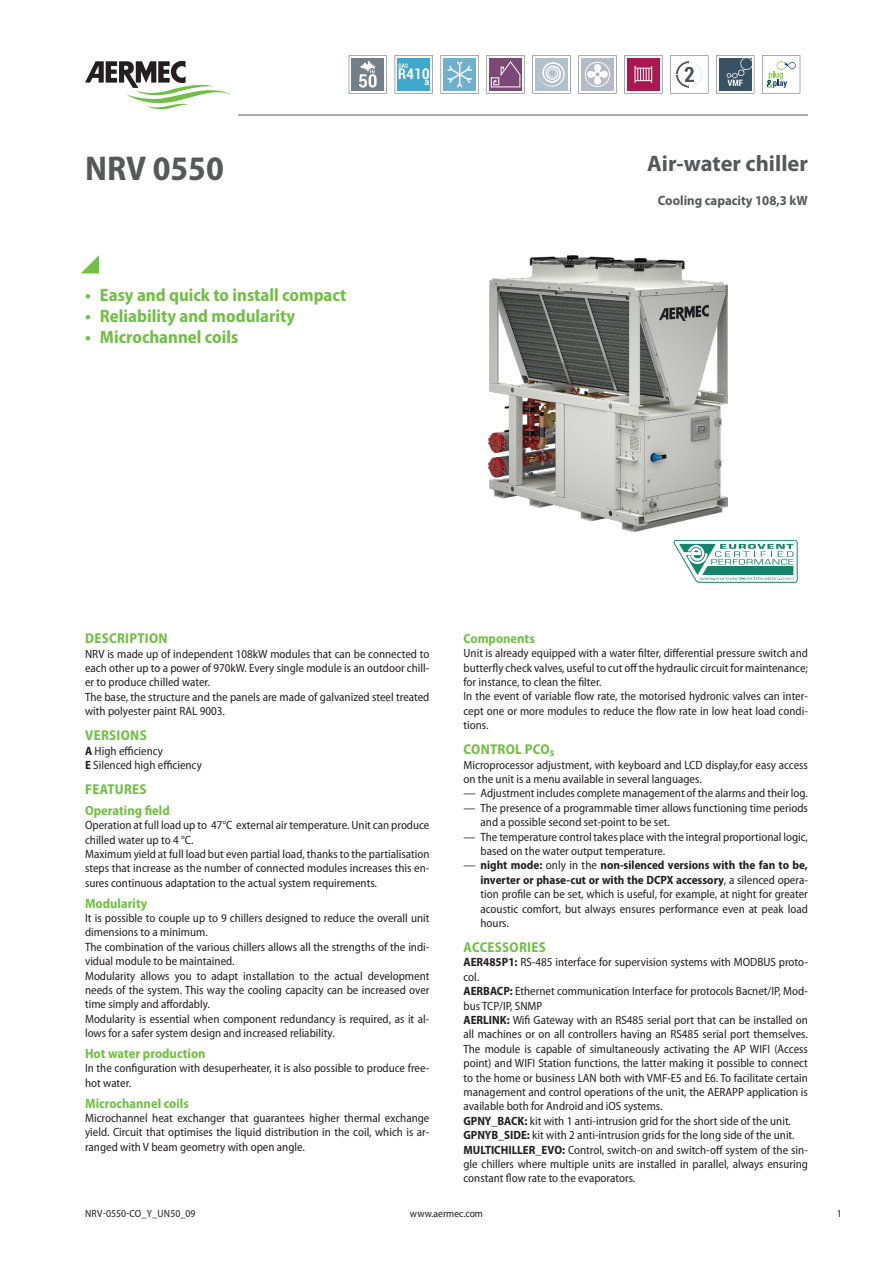
<style>
.page{position:relative;width:893px;height:1263px;background:#fff}
.page>*{position:absolute;margin:0;border:0;box-sizing:border-box;transform-origin:0 0}
.grandezza{font:700 semi-condensed 34.5px "Myriad Pro";color:#57585a}
.descrizione{font:700 22.5px "Myriad Pro";color:#57585a}
.t1{font:700 semi-condensed 18px "Myriad Pro";color:#71bf44}
.t2{font:700 semi-condensed 14.25px "Myriad Pro";letter-spacing:.02em;color:#71bf44}
.t3{font:700 semi-condensed 13.5px "Myriad Pro";color:#71bf44}
.dettaglio{font:700 13.5px "Myriad Pro";color:#57585a;scale:.95 1}
.normale_en{font:semi-condensed 12px/14.4px "Myriad Pro";color:#231f20}
.normaleInline_en{font:semi-condensed 12px/14.4px "Myriad Pro";color:#231f20}
.t4{font:semi-condensed 10.5px "Myriad Pro";color:#231f20}
.s1{font-weight:700}
</style>
<div class="page">
<svg style="left:81px;top:255px;width:18px;height:18px"></svg>
<hr style="left:238px;top:115px;width:570px;height:1px;background:#57585a">
<img style="left:488px;top:255px;width:240px;height:276px">
<svg style="left:85px;top:61px;width:147px;height:48px"></svg>
<svg style="left:674px;top:540px;width:123px;height:43px"></svg>
<svg style="left:349px;top:55px;width:38px;height:39px"></svg>
<svg style="left:395px;top:55px;width:38px;height:39px"></svg>
<svg style="left:441px;top:55px;width:38px;height:39px"></svg>
<svg style="left:486px;top:55px;width:39px;height:39px"></svg>
<svg style="left:532px;top:55px;width:39px;height:39px"></svg>
<svg style="left:578px;top:55px;width:39px;height:39px"></svg>
<svg style="left:624px;top:55px;width:38px;height:39px"></svg>
<svg style="left:670px;top:55px;width:38px;height:39px"></svg>
<svg style="left:716px;top:55px;width:38px;height:39px"></svg>
<svg style="left:762px;top:55px;width:38px;height:39px"></svg>
<p class="grandezza" style="left:85px;top:146px;width:140px">NRV 0550</p>
<p class="descrizione" style="left:647px;top:149px;width:162px">Air-water chiller</p>
<p class="dettaglio" style="left:658px;top:192px;width:159px">Cooling capacity 108,3 kW</p>
<p class="t1" style="left:85px;top:284px;width:263px">• Easy and quick to install compact</p>
<p class="t1" style="left:85px;top:305px;width:212px">• Reliability and modularity</p>
<p class="t1" style="left:85px;top:326px;width:155px">• Microchannel coils</p>
<p class="t2" style="left:85px;top:629px;width:84px">DESCRIPTION</p>
<p class="normale_en" style="left:85px;top:646px;width:346px;text-align:justify">NRV is made up of independent 108kW modules that can be connected to each other up to a power of 970kW. Every single module is an outdoor chill&shy;er to produce chilled water.</p>
<p class="normale_en" style="left:85px;top:689px;width:346px">The base, the structure and the panels are made of galvanized steel treated with polyester paint RAL 9003.</p>
<p class="t2" style="left:85px;top:726px;width:63px">VERSIONS</p>
<p class="normale_en" style="left:85px;top:743px;width:80px"><span class="s1">A</span> High efficiency</p>
<p class="normale_en" style="left:85px;top:758px;width:118px"><span class="s1">E</span> Silenced high efficiency</p>
<p class="t2" style="left:85px;top:780px;width:63px">FEATURES</p>
<p class="t3" style="left:85px;top:801px;width:86px">Operating field</p>
<p class="normale_en" style="left:85px;top:818px;width:346px">Operation at full load up to 47°C external air temperature. Unit can produce chilled water up to 4 °C.</p>
<p class="normale_en" style="left:85px;top:847px;width:346px;text-align:justify">Maximum yield at full load but even partial load, thanks to the partialisation steps that increase as the number of connected modules increases this en&shy;sures continuous adaptation to the actual system requirements.</p>
<p class="t3" style="left:85px;top:894px;width:64px">Modularity</p>
<p class="normale_en" style="left:85px;top:910px;width:346px">It is possible to couple up to 9 chillers designed to reduce the overall unit dimensions to a minimum.</p>
<p class="normale_en" style="left:85px;top:939px;width:346px">The combination of the various chillers allows all the strengths of the indi&shy;vidual module to be maintained.</p>
<p class="normale_en" style="left:85px;top:968px;width:346px;text-align:justify">Modularity allows you to adapt installation to the actual development needs of the system. This way the cooling capacity can be increased over time simply and affordably.</p>
<p class="normale_en" style="left:85px;top:1011px;width:346px">Modularity is essential when component redundancy is required, as it al&shy;lows for a safer system design and increased reliability.</p>
<p class="t3" style="left:85px;top:1045px;width:122px">Hot water production</p>
<p class="normale_en" style="left:85px;top:1061px;width:346px">In the configuration with desuperheater, it is also possible to produce free&shy;hot water.</p>
<p class="t3" style="left:85px;top:1094px;width:105px">Microchannel coils</p>
<p class="normale_en" style="left:85px;top:1110px;width:346px;text-align:justify">Microchannel heat exchanger that guarantees higher thermal exchange yield. Circuit that optimises the liquid distribution in the coil, which is ar&shy;ranged with V beam geometry with open angle.</p>
<p class="t3" style="left:463px;top:629px;width:73px">Components</p>
<p class="normale_en" style="left:463px;top:646px;width:346px;text-align:justify">Unit is already equipped with a water filter, differential pressure switch and butterfly check valves, useful to cut off the hydraulic circuit for maintenance; for instance, to clean the filter.</p>
<p class="normale_en" style="left:463px;top:689px;width:346px;text-align:justify">In the event of variable flow rate, the motorised hydronic valves can inter&shy;cept one or more modules to reduce the flow rate in low heat load condi&shy;tions.</p>
<p class="t2" style="left:464px;top:740px;width:92px">CONTROL PCO₅</p>
<p class="normale_en" style="left:463px;top:757px;width:346px">Microprocessor adjustment, with keyboard and LCD display,for easy access on the unit is a menu available in several languages.</p>
<p class="normaleInline_en" style="left:463px;top:786px;width:346px">— Adjustment includes complete management of the alarms and their log.</p>
<p class="normaleInline_en" style="left:480px;top:800px;width:329px;text-indent:-17px">— The presence of a programmable timer allows functioning time periods and a possible second set-point to be set.</p>
<p class="normaleInline_en" style="left:480px;top:829px;width:329px;text-indent:-17px">— The temperature control takes place with the integral proportional logic, based on the water output temperature.</p>
<p class="normaleInline_en" style="left:480px;top:858px;width:329px;text-align:justify;text-indent:-17px">— <span class="s1">night mode:</span> only in the <span class="s1">non-silenced versions with the fan to be, inverter or phase-cut or with the DCPX accessory</span>, a silenced opera&shy;tion profile can be set, which is useful, for example, at night for greater acoustic comfort, but always ensures performance even at peak load hours.</p>
<p class="t2" style="left:464px;top:938px;width:84px">ACCESSORIES</p>
<p class="normaleInline_en" style="left:463px;top:955px;width:346px"><span class="s1">AER485P1:</span> RS-485 interface for supervision systems with MODBUS proto&shy;col.</p>
<p class="normaleInline_en" style="left:463px;top:984px;width:346px"><span class="s1">AERBACP:</span> Ethernet communication Interface for protocols Bacnet/IP, Mod&shy;bus TCP/IP, SNMP</p>
<p class="normaleInline_en" style="left:463px;top:1012px;width:346px;text-align:justify"><span class="s1">AERLINK:</span> Wifi Gateway with an RS485 serial port that can be installed on all machines or on all controllers having an RS485 serial port themselves.<br>The module is capable of simultaneously activating the AP WIFI (Access point) and WIFI Station functions, the latter making it possible to connect to the home or business LAN both with VMF-E5 and E6. To facilitate certain management and control operations of the unit, the AERAPP application is available both for Android and iOS systems.</p>
<p class="normaleInline_en" style="left:463px;top:1113px;width:329px"><span class="s1">GPNY_BACK:</span> kit with 1 anti-intrusion grid for the short side of the unit.</p>
<p class="normaleInline_en" style="left:463px;top:1128px;width:333px"><span class="s1">GPNYB_SIDE:</span> kit with 2 anti-intrusion grids for the long side of the unit.</p>
<p class="normaleInline_en" style="left:463px;top:1142px;width:346px;text-align:justify"><span class="s1">MULTICHILLER_EVO:</span> Control, switch-on and switch-off system of the sin&shy;gle chillers where multiple units are installed in parallel, always ensuring constant flow rate to the evaporators.</p>
<p class="t4" style="left:85px;top:1207px;width:112px">NRV-0550-CO_Y_UN50_09</p>
<p class="t4" style="left:410px;top:1207px;width:75px">www.aermec.com</p>
<p class="t4" style="left:837px;top:1207px;width:6px">1</p>
</div>
